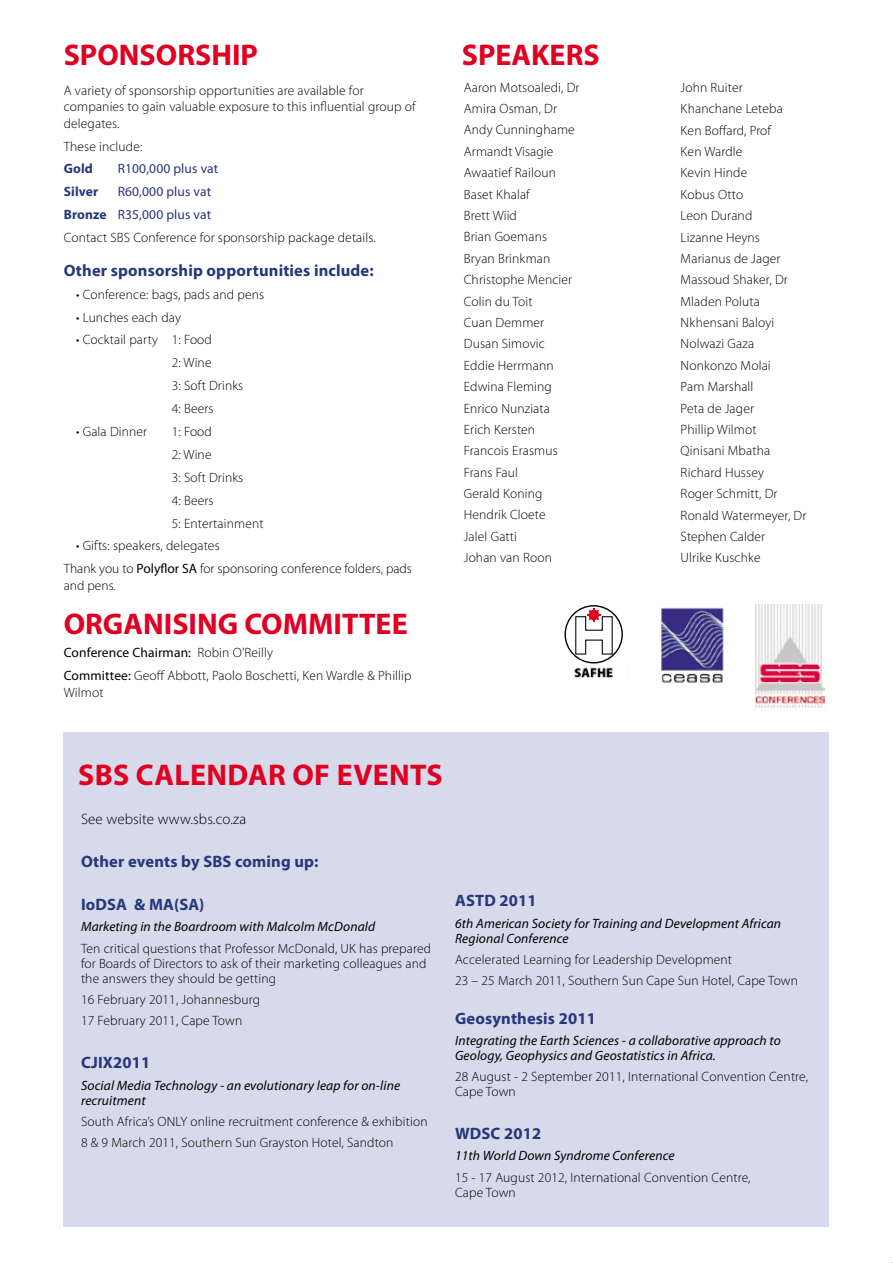
<style>
.page{position:relative;width:893px;height:1263px;background:#fff}
.page>*{position:absolute;margin:0;border:0;box-sizing:border-box;transform-origin:0 0}
.t1{font:700 30px "Myriad Pro";color:#df0022}
.t2{font:700 16.5px "Myriad Pro";letter-spacing:.01em;color:#28367c}
.t3{font:300 15px "Myriad Pro";letter-spacing:.01em;color:#000}
.t4{font:300 13.5px/21.5px "Myriad Pro";letter-spacing:.01em;color:#000}
.t5{font:italic 13.5px/15px "Myriad Pro";letter-spacing:.01em;color:#000}
.t6{font:13.5px "Myriad Pro";letter-spacing:.01em;color:#28367c}
.t7{font:700 13.5px "Myriad Pro";letter-spacing:.01em;color:#28367c}
.s1{font-weight:400;color:#28367c}
.s2{font-weight:700;color:#28367c}
.s3{font-weight:400}
</style>
<div class="page">
<div style="left:64px;top:733px;width:765px;height:494px;background:#d6daea"></div>
<img style="left:756px;top:604px;width:68px;height:104px">
<img style="left:660px;top:608px;width:64px;height:75px">
<img style="left:574px;top:667px;width:39px;height:11px">
<div style="left:564px;top:605px;width:59px;height:58px;border:1px solid #000;border-radius:50%"></div>
<svg style="left:575px;top:608px;width:38px;height:47px"></svg>
<h1 class="t1" style="left:64px;top:35px;width:55px">SPONSO</h1>
<h1 class="t1" style="left:177px;top:35px;width:82px">RSHIP</h1>
<h1 class="t1" style="left:462px;top:35px;width:137px">SPEAKERS</h1>
<p class="t4" style="left:64px;top:82px;width:353px;line-height:16.5px">A variety of sponsorship opportunities are available for companies to gain valuable exposure to this influential group of delegates.</p>
<p class="t4" style="left:64px;top:135px;width:80px">These include:</p>
<p class="t7" style="left:64px;top:160px;width:31px">Gold</p>
<p class="t6" style="left:118px;top:161px;width:102px">R100,000 plus vat</p>
<p class="t7" style="left:64px;top:183px;width:36px">Silver</p>
<p class="t4" style="left:464px;top:76px;width:117px">Aaron Motsoaledi, Dr<br>Amira Osman, Dr<br>Andy Cunninghame<br>Armandt Visagie<br>Awaatief Railoun<br>Baset Khalaf<br>Brett Wiid<br>Brian Goemans<br>Bryan Brinkman<br>Christophe Mencier<br>Colin du Toit<br>Cuan Demmer<br>Dusan Simovic<br>Eddie Herrmann<br>Edwina Fleming<br>Enrico Nunziata<br>Erich Kersten<br>Francois Erasmus<br>Frans Faul<br>Gerald Koning<br>Hendrik Cloete<br>Jalel Gatti<br>Johan van Roon</p>
<p class="t4" style="left:681px;top:76px;width:127px">John Ruiter<br>Khanchane Leteba<br>Ken Boffard, Prof<br>Ken Wardle<br>Kevin Hinde<br>Kobus Otto<br>Leon Durand<br>Lizanne Heyns<br>Marianus de Jager<br>Massoud Shaker, Dr<br>Mladen Poluta<br>Nkhensani Baloyi<br>Nolwazi Gaza<br>Nonkonzo Molai<br>Pam Marshall<br>Peta de Jager<br>Phillip Wilmot<br>Qinisani Mbatha<br>Richard Hussey<br>Roger Schmitt, Dr<br>Ronald Watermeyer, Dr<br>Stephen Calder<br>Ulrike Kuschke</p>
<p class="t4" style="left:64px;top:180px;width:314px;line-height:23px;text-indent:54px"><span class="s1">R60,000 plus vat<br></span><span class="s2">Bronze</span> <span class="s1">R35,000 plus vat<br></span>Contact SBS Conference for sponsorship package details.</p>
<p class="t2" style="left:64px;top:259px;width:312px">Other sponsorship opportunities include:</p>
<p class="t4" style="left:76px;top:283px;width:189px">• Conference: bags, pads and pens</p>
<p class="t4" style="left:76px;top:306px;width:106px">• Lunches each day</p>
<p class="t4" style="left:172px;top:328px;width:73px;line-height:23px;text-indent:-96px">• Cocktail party 1: Food<br>2: Wine<br>3: Soft Drinks<br>4: Beers</p>
<p class="t4" style="left:76px;top:421px;width:73px">• Gala Dinner</p>
<p class="t4" style="left:172px;top:420px;width:93px;line-height:23px">1: Food<br>2: Wine<br>3: Soft Drinks<br>4: Beers<br>5: Entertainment</p>
<p class="t4" style="left:64px;top:534px;width:350px;line-height:23px;text-indent:12px">• Gifts: speakers, delegates<br>Thank you to <span class="s3">Polyflor SA</span> for sponsoring conference folders, pads</p>
<p class="t4" style="left:64px;top:574px;width:54px">and pens.</p>
<h1 class="t1" style="left:64px;top:604px;width:296px">ORGAN ISING COMMITTEE</h1>
<p class="t4" style="left:64px;top:641px;width:349px;line-height:23px"><span class="s3">Conference Chairman:</span> Robin O’Reilly<br><span class="s3">Committee:</span> Geoff Abbott, Paolo Boschetti, Ken Wardle &amp; Phillip</p>
<p class="t4" style="left:64px;top:681px;width:41px">Wilmot</p>
<h1 class="t1" style="left:78px;top:755px;width:96px">SBS CALENDA</h1>
<h1 class="t1" style="left:268px;top:755px;width:123px">R OF EVENTS</h1>
<p class="t3" style="left:81px;top:810px;width:167px">See website www.sbs.co.za</p>
<p class="t2" style="left:81px;top:851px;width:239px">Other events by SBS coming up:</p>
<p class="t2" style="left:81px;top:893px;width:26px">IoDSA</p>
<p class="t2" style="left:134px;top:893px;width:72px">&amp; MA(SA)</p>
<p class="t5" style="left:81px;top:919px;width:296px">Marketing in the Boardroom with Malcolm McDonald</p>
<p class="t4" style="left:81px;top:940px;width:352px;line-height:15px">Ten critical questions that Professor McDonald, UK has prepared for Boards of Directors to ask of their marketing colleagues and the answers they should be getting</p>
<p class="t4" style="left:81px;top:989px;width:181px">16 February 2011, Johannesburg<br>17 February 2011, Cape Town</p>
<p class="t2" style="left:81px;top:1052px;width:71px">CJIX2011</p>
<p class="t5" style="left:81px;top:1077px;width:321px">Social Media Technology - an evolutionary leap for on-line recruitment</p>
<p class="t4" style="left:81px;top:1110px;width:348px">South Africa’s ONLY online recruitment conference &amp; exhibition<br>8 &amp; 9 March 2011, Southern Sun Grayston Hotel, Sandton</p>
<p class="t2" style="left:455px;top:890px;width:11px">ASTD</p>
<p class="t2" style="left:499px;top:890px;width:39px">2011</p>
<p class="t5" style="left:455px;top:915px;width:327px">6th American Society for Training and Development African<br>Regional Conference</p>
<p class="t4" style="left:455px;top:948px;width:344px">Accelerated Learning for Leadership Development<br>23 – 25 March 2011, Southern Sun Cape Sun Hotel, Cape Town</p>
<p class="t2" style="left:455px;top:1007px;width:142px">Geosynthesis 2011</p>
<p class="t5" style="left:455px;top:1033px;width:327px">Integrating the Earth Sciences - a collaborative approach to<br>Geology, Geophysics and Geostatistics in Africa.</p>
<p class="t4" style="left:455px;top:1069px;width:355px;line-height:15px">28 August - 2 September 2011, International Convention Centre,<br>Cape Town</p>
<p class="t2" style="left:455px;top:1123px;width:13px">WDS</p>
<p class="t2" style="left:491px;top:1123px;width:52px">C 2012</p>
<p class="t5" style="left:455px;top:1148px;width:221px">11th World Down Syndrome Conference</p>
<p class="t4" style="left:455px;top:1170px;width:297px;line-height:15px">15 - 17 August 2012, International Convention Centre,<br>Cape Town</p>
</div>
